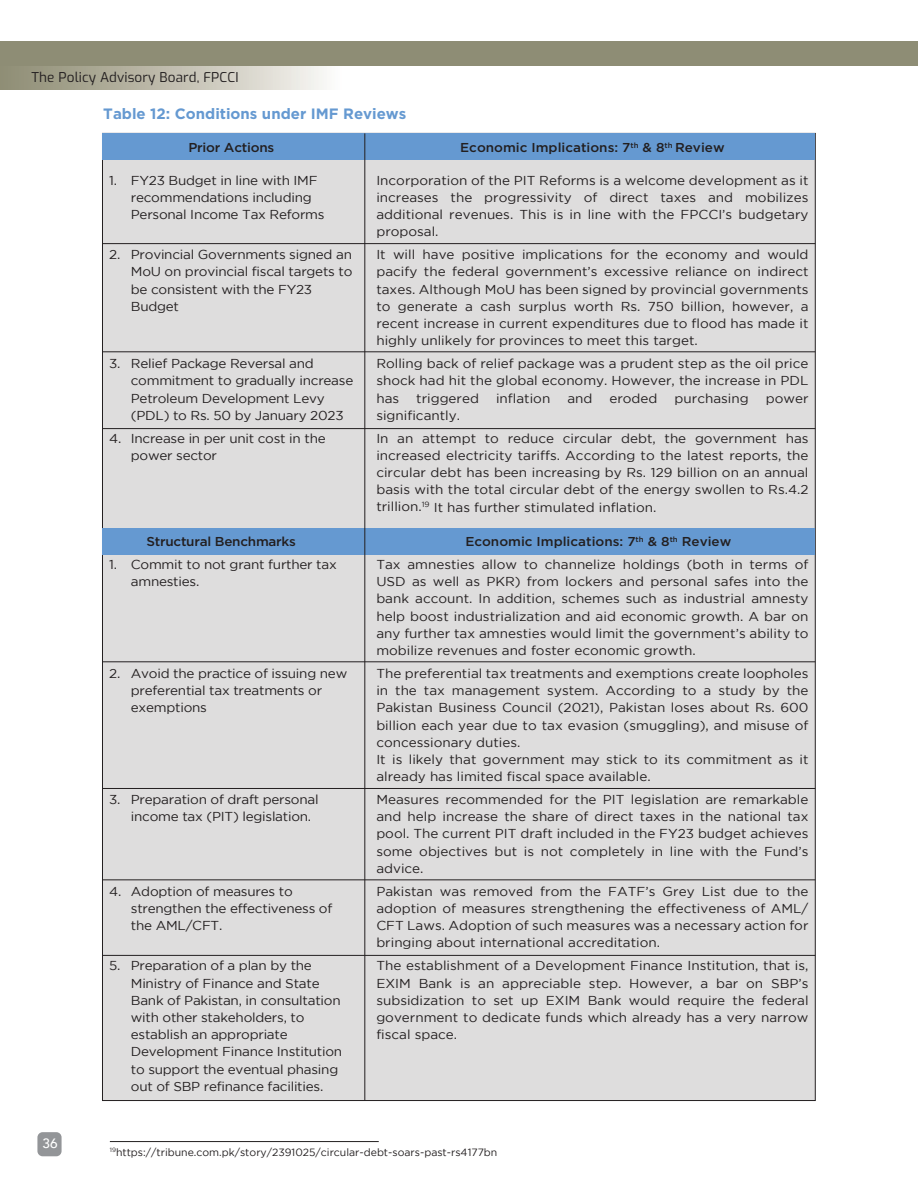
<style>
.page{position:relative;width:918px;height:1188px;background:#fff}
.page>*{position:absolute;margin:0;border:0;box-sizing:border-box;transform-origin:0 0}
.t1{font:700 15px "Gotham";color:#6599d1}
.t2{font:13.5px "Exo";letter-spacing:.01em;color:#231f20}
.t3{font:500 13.5px "Avenir";color:#fff}
.t4{font:12.9px/17.2px "Gotham";color:#231f20;text-align:justify;scale:1.05 1}
.t5{font:12.9px/17.2px "Gotham";letter-spacing:-.02em;color:#231f20;scale:1.05 1}
.t6{font:500 12.9px "Gotham";color:#231f20;scale:1.05 1}
.t7{font:500 12.9px "Gotham";letter-spacing:-.02em;color:#231f20;scale:1.05 1}
.t8{font:10.5px "Gotham";color:#231f20}
.s1{font-weight:500}
</style>
<div class="page">
<div style="left:102px;top:545px;width:713px;height:556px;background:#dedddd"></div>
<div style="left:102px;top:160px;width:713px;height:385px;background:#dedddd"></div>
<hr style="left:102px;top:243px;width:713px;height:1px;background:#231f20">
<hr style="left:102px;top:352px;width:713px;height:1px;background:#231f20">
<hr style="left:102px;top:428px;width:713px;height:1px;background:#231f20">
<hr style="left:102px;top:662px;width:713px;height:1px;background:#231f20">
<hr style="left:102px;top:788px;width:713px;height:1px;background:#231f20">
<hr style="left:102px;top:880px;width:713px;height:1px;background:#231f20">
<hr style="left:102px;top:955px;width:713px;height:1px;background:#231f20">
<div style="left:102px;top:528px;width:713px;height:26px;background:#6599d1"></div>
<div style="left:102px;top:133px;width:713px;height:27px;background:#6599d1"></div>
<hr style="left:365px;top:133px;width:1px;height:968px;background:#231f20">
<div style="left:37px;top:1132px;width:25px;height:24px;background:#939598;border-radius:5px"></div>
<div style="left:1px;top:65px;width:342px;height:24px;background:linear-gradient(to right,#8c896f,#faf8f5)"></div>
<div style="left:1px;top:41px;width:917px;height:24px;background:#8e8d75"></div>
<hr style="left:110px;top:1141px;width:269px;height:1px;background:#231f20">
<p class="t2" style="left:31px;top:68px;width:209px">The Policy Advisory Board, FPCCI</p>
<p class="t1" style="left:103px;top:105px;width:305px">Table 12: Conditions under IMF Reviews</p>
<p class="t3" style="left:43px;top:1132px;width:17px">36</p>
<p class="t7" style="left:188px;top:139px;width:83px">Prior Actions</p>
<p class="t6" style="left:460px;top:139px;width:253px">Economic Implications: 7<sup>th</sup> &amp; 8<sup>th</sup> Review</p>
<p class="t5" style="left:131px;top:171px;width:186px;text-indent:-22px">1. FY23 Budget in line with IMF recommendations including<br>Personal Income Tax Reforms</p>
<p class="t5" style="left:131px;top:246px;width:213px;text-indent:-22px">2. Provincial Governments signed an<br>MoU on provincial fiscal targets to be consistent with the FY23<br>Budget</p>
<p class="t4" style="left:376px;top:171px;width:413px">Incorporation of the PIT Reforms is a welcome development as it increases the progressivity of direct taxes and mobilizes additional revenues. This is in line with the FPCCI’s budgetary proposal.</p>
<p class="t4" style="left:376px;top:246px;width:413px">It will have positive implications for the economy and would pacify the federal government’s excessive reliance on indirect taxes. Although MoU has been signed by provincial governments to generate a cash surplus worth Rs. 750 billion, however, a recent increase in current expenditures due to flood has made it highly unlikely for provinces to meet this target.</p>
<p class="t4" style="left:376px;top:355px;width:413px">Rolling back of relief package was a prudent step as the oil price shock had hit the global economy. However, the increase in PDL has</p>
<p class="t5" style="left:131px;top:355px;width:213px;text-indent:-22px">3. Relief Package Reversal and commitment to gradually increase<br>Petroleum Development Levy (PDL) to Rs. 50 by January 2023</p>
<p class="t5" style="left:131px;top:429px;width:187px;text-indent:-22px">4. Increase in per unit cost in the power sector</p>
<p class="t4" style="left:416px;top:389px;width:61px">triggered</p>
<p class="t4" style="left:496px;top:389px;width:53px">inflation</p>
<p class="t4" style="left:567px;top:389px;width:25px">and</p>
<p class="t4" style="left:609px;top:389px;width:47px">eroded</p>
<p class="t4" style="left:675px;top:389px;width:72px">purchasing</p>
<p class="t4" style="left:766px;top:389px;width:42px">power</p>
<p class="t4" style="left:376px;top:404px;width:413px;line-height:23px">significantly.<br>In an attempt to reduce circular debt, the government has</p>
<p class="t4" style="left:376px;top:447px;width:413px">increased electricity tariffs. According to the latest reports, the circular debt has been increasing by Rs. 129 billion on an annual basis with the total circular debt of the energy swollen to Rs.4.2 trillion.<sup>19</sup> It has further stimulated inflation.</p>
<p class="t4" style="left:376px;top:530px;width:413px;line-height:23px;text-indent:89px"><span class="s1">Economic Implications: 7</span><sup>th</sup> <span class="s1">&amp; 8</span><sup>th</sup> <span class="s1">Review<br></span>Tax amnesties allow to channelize holdings (both in terms of</p>
<p class="t4" style="left:376px;top:573px;width:413px">USD as well as PKR) from lockers and personal safes into the bank account. In addition, schemes such as industrial amnesty help boost industrialization and aid economic growth. A bar on any further tax amnesties would limit the government’s ability to mobilize revenues and foster economic growth.</p>
<p class="t4" style="left:376px;top:665px;width:413px;text-align:left">The preferential tax treatments and exemptions create loopholes in the tax management system. According to a study by the Pakistan Business Council (2021), Pakistan loses about Rs. 600 billion each year due to tax evasion (smuggling), and misuse of concessionary duties.<br>It is likely that government may stick to its commitment as it already has limited fiscal space available.</p>
<p class="t4" style="left:376px;top:791px;width:413px">Measures recommended for the PIT legislation are remarkable and help increase the share of direct taxes in the national tax pool. The current PIT draft included in the FY23 budget achieves some objectives but is not completely in line with the Fund’s advice.</p>
<p class="t4" style="left:376px;top:882px;width:413px">Pakistan was removed from the FATF’s Grey List due to the adoption of measures strengthening the effectiveness of AML/ CFT Laws. Adoption of such measures was a necessary action for bringing about international accreditation.</p>
<p class="t4" style="left:376px;top:957px;width:413px">The establishment of a Development Finance Institution, that is, EXIM Bank is an appreciable step. However, a bar on SBP’s subsidization to set up EXIM Bank would require the federal government to dedicate funds which already has a very narrow fiscal space.</p>
<p class="t7" style="left:146px;top:533px;width:144px">Structural Benchmarks</p>
<p class="t5" style="left:131px;top:556px;width:198px;text-indent:-22px">1. Commit to not grant further tax amnesties.</p>
<p class="t5" style="left:131px;top:665px;width:208px;text-indent:-22px">2. Avoid the practice of issuing new preferential tax treatments or exemptions</p>
<p class="t5" style="left:131px;top:791px;width:180px;text-indent:-22px">3. Preparation of draft personal income tax (PIT) legislation.</p>
<p class="t5" style="left:131px;top:882px;width:193px;text-indent:-22px">4. Adoption of measures to strengthen the effectiveness of the AML/CFT.</p>
<p class="t5" style="left:131px;top:957px;width:203px;text-indent:-22px">5. Preparation of a plan by the<br>Ministry of Finance and State<br>Bank of Pakistan, in consultation with other stakeholders, to establish an appropriate<br>Development Finance Institution to support the eventual phasing out of SBP refinance facilities.</p>
<p class="t8" style="left:110px;top:1146px;width:389px"><sup>19</sup>https://tribune.com.pk/story/2391025/circular-debt-soars-past-rs4177bn</p>
</div>
